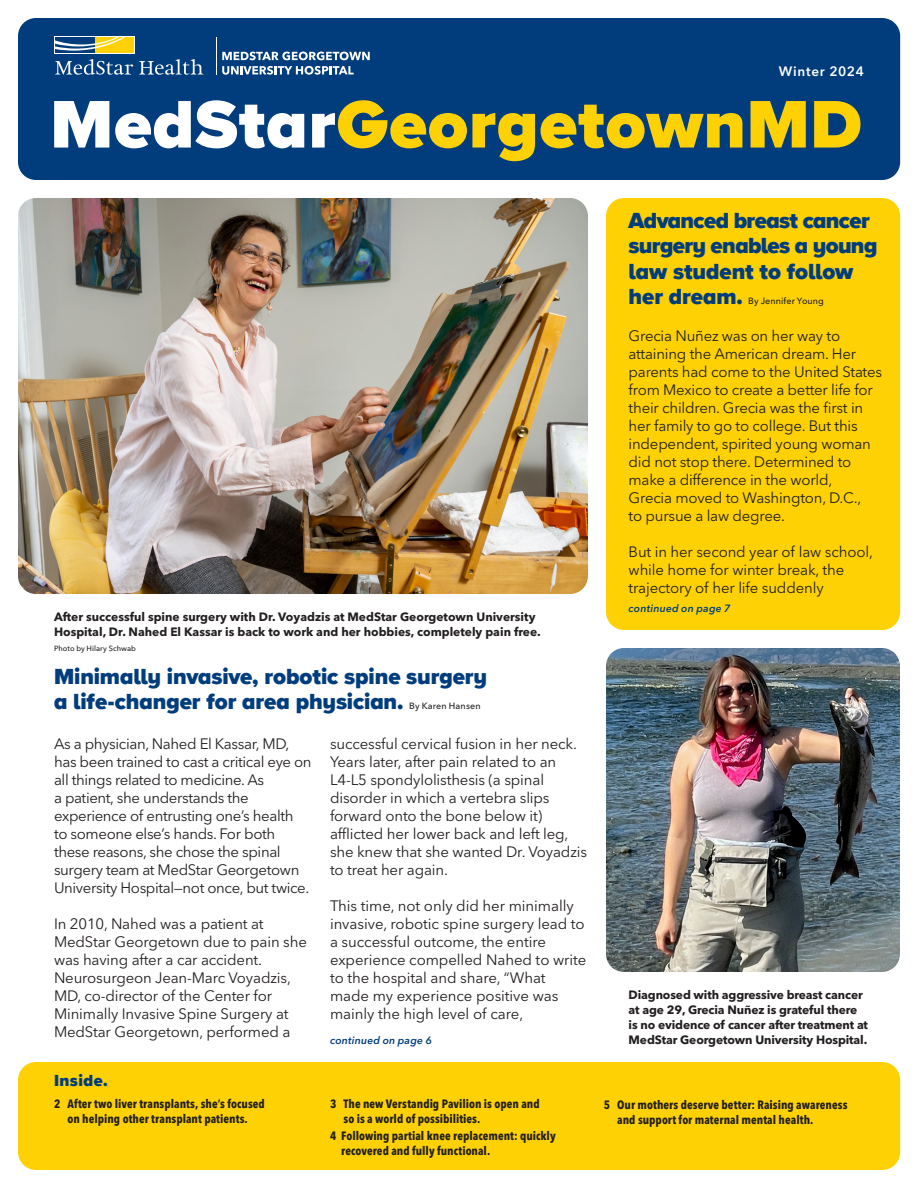
<style>
.page{position:relative;width:918px;height:1188px;background:#fff}
.page>*{position:absolute;margin:0;border:0;box-sizing:border-box;transform-origin:0 0}
.Headlines_30_28{font:900 69.75px "Proxima Nova A";letter-spacing:.01em;color:#fed105}
.Headlines_15_17{font:900 22.5px/25.5px "Proxima Nova A";letter-spacing:-.005em;color:#013d7d}
.Headlines_15_17-2{font:900 22.5px/25.5px "Proxima Nova A";letter-spacing:-.025em;color:#013d7d}
.t1{font:900 16.5px "Proxima Nova A";letter-spacing:.025em;color:#013d7d}
.body_copy_10_12{font:15px/18px "Avenir Next LT Pro";letter-spacing:-.01em;color:#231f20}
.TOC{font:600 13.5px "Avenir Next LT Pro";letter-spacing:.05em;color:#fff}
.captions_8_10{font:700 12px/15px "Avenir Next LT Pro";letter-spacing:-.01em;color:#231f20}
.TOC-2{font:700 condensed 12px/15px "Avenir Next LT Pro";color:#231f20}
.continued{font:italic 600 10.5px "Avenir Next LT Pro";letter-spacing:.015em;color:#013d7d}
.Headlines_15_17-3{font:500 9px "Avenir Next LT Pro";letter-spacing:.015em;color:#231f20}
.photos_by{font:500 7.5px "Avenir Next LT Pro";letter-spacing:.005em;color:#231f20}
.s1{color:#fff}
</style>
<div class="page">
<div style="left:606px;top:198px;width:294px;height:432px;background:#fed105;border-radius:18px"></div>
<div style="left:18px;top:1062px;width:882px;height:108px;background:#fed105;border-radius:18px"></div>
<div style="left:18px;top:18px;width:882px;height:162px;background:#013d7d;border-radius:18px"></div>
<svg style="left:222px;top:52px;width:148px;height:8px"></svg>
<svg style="left:222px;top:66px;width:132px;height:9px"></svg>
<hr style="left:217px;top:37px;width:1px;height:38px;background:#fff">
<svg style="left:55px;top:59px;width:78px;height:16px"></svg>
<svg style="left:139px;top:59px;width:64px;height:16px"></svg>
<div style="left:54px;top:36px;width:81px;height:18px;background:#fff"></div>
<div style="left:94px;top:37px;width:40px;height:16px;background:#fed105"></div>
<div style="left:55px;top:37px;width:39px;height:16px;background:#013d7d"></div>
<svg style="left:55px;top:37px;width:71px;height:14px"></svg>
<img style="left:18px;top:198px;width:570px;height:396px">
<img style="left:606px;top:648px;width:294px;height:324px">
<p class="TOC" style="left:779px;top:63px;width:87px">Winter 2024</p>
<p class="Headlines_30_28" style="left:50px;top:72px;width:813px"><span class="s1">MedStar</span>GeorgetownMD</p>
<p class="captions_8_10" style="left:54px;top:609px;width:488px">After successful spine surgery with Dr. Voyadzis at MedStar Georgetown University<br>Hospital, Dr. Nahed El Kassar is back to work and her hobbies, completely pain free.</p>
<p class="photos_by" style="left:54px;top:644px;width:83px">Photo by Hilary Schwab</p>
<p class="Headlines_15_17" style="left:54px;top:663px;width:435px">Minimally invasive, robotic spine surgery a life-changer for area physician.</p>
<p class="Headlines_15_17-3" style="left:409px;top:701px;width:73px">By Karen Hansen</p>
<p class="body_copy_10_12" style="left:54px;top:735px;width:259px">As a physician, Nahed El Kassar, MD, has been trained to cast a critical eye on all things related to medicine. As<br>a patient, she understands the experience of entrusting one’s health<br>to someone else’s hands. For both these reasons, she chose the spinal surgery team at MedStar Georgetown University Hospital—not once, but twice.</p>
<p class="body_copy_10_12" style="left:54px;top:915px;width:254px">In 2010, Nahed was a patient at MedStar Georgetown due to pain she was having after a car accident.<br>Neurosurgeon Jean-Marc Voyadzis, MD, co-director of the Center for Minimally Invasive Spine Surgery at MedStar Georgetown, performed a</p>
<p class="t1" style="left:54px;top:1068px;width:55px">Inside.</p>
<p class="TOC-2" style="left:54px;top:1096px;width:212px;text-align:center">2 After two liver transplants, she’s focused on helping other transplant patients.</p>
<p class="body_copy_10_12" style="left:330px;top:735px;width:259px">successful cervical fusion in her neck.<br>Years later, after pain related to an L4-L5 spondylolisthesis (a spinal disorder in which a vertebra slips forward onto the bone below it) afflicted her lower back and left leg, she knew that she wanted Dr. Voyadzis to treat her again.</p>
<p class="body_copy_10_12" style="left:330px;top:897px;width:258px">This time, not only did her minimally invasive, robotic spine surgery lead to a successful outcome, the entire experience compelled Nahed to write to the hospital and share, “What made my experience positive was mainly the high level of care,</p>
<p class="continued" style="left:330px;top:1034px;width:104px">continued on page 6</p>
<p class="TOC-2" style="left:344px;top:1096px;width:198px;text-indent:-14px">3 The new Verstandig Pavilion is open and so is a world of possibilities.</p>
<p class="TOC-2" style="left:341px;top:1128px;width:216px;text-indent:-11px">4 Following partial knee replacement: quickly recovered and fully functional.</p>
<p class="Headlines_15_17-2" style="left:629px;top:207px;width:250px">Advanced breast cancer surgery enables a young law student to follow her dream.</p>
<p class="Headlines_15_17-3" style="left:748px;top:296px;width:77px">By Jennifer Young</p>
<p class="body_copy_10_12" style="left:629px;top:327px;width:255px">Grecia Nuñez was on her way to attaining the American dream. Her parents had come to the United States from Mexico to create a better life for their children. Grecia was the first in her family to go to college. But this independent, spirited young woman did not stop there. Determined to make a difference in the world,<br>Grecia moved to Washington, D.C.,<br>to pursue a law degree.</p>
<p class="body_copy_10_12" style="left:629px;top:543px;width:246px">But in her second year of law school, while home for winter break, the trajectory of her life suddenly</p>
<p class="continued" style="left:629px;top:602px;width:104px">continued on page 7</p>
<p class="captions_8_10" style="left:629px;top:987px;width:241px">Diagnosed with aggressive breast cancer at age 29, Grecia Nuñez is grateful there is no evidence of cancer after treatment at MedStar Georgetown University Hospital.</p>
<p class="TOC-2" style="left:617px;top:1097px;width:232px;text-indent:-14px">5 Our mothers deserve better: Raising awareness and support for maternal mental health.</p>
</div>
